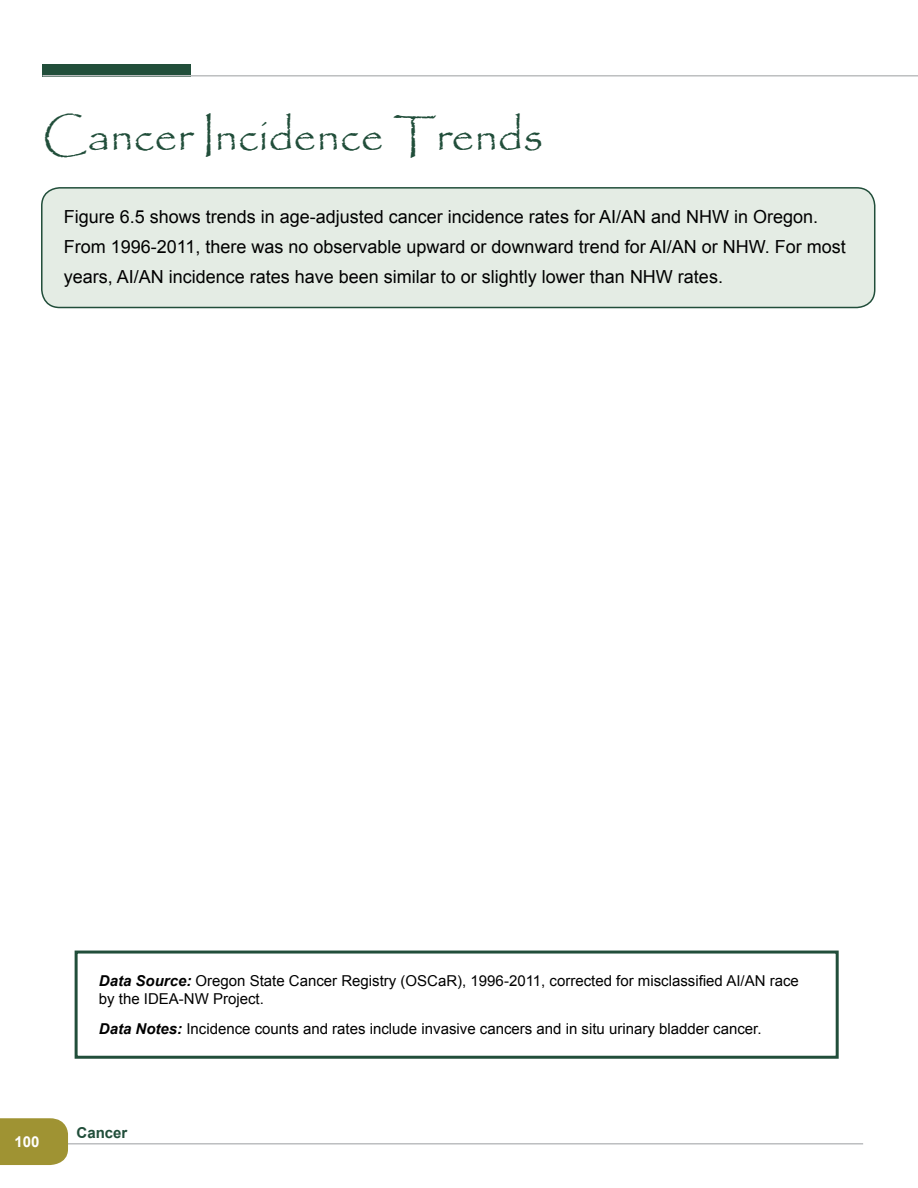
<style>
.page{position:relative;width:918px;height:1188px;background:#fff}
.page>*{position:absolute;margin:0;border:0;box-sizing:border-box;transform-origin:0 0}
.t1{font:45px "Papyrus";color:#214e3a}
.t2{font:18px/30px "Arial";color:#000}
.t3{font:15px/18px "Arial";color:#000}
.t4{font:700 15px "Arial";color:#214e3a}
.t5{font:700 15px "Arial";color:#fff}
.s1{font-weight:700;font-style:italic}
</style>
<div class="page">
<hr style="left:51px;top:1143px;width:812px;height:2px;background:#bcbec0">
<svg style="left:0;top:1118px;width:69px;height:47px;background:#a4983e"></svg>
<div style="left:43px;top:64px;width:148px;height:13px;background:#214e3a"></div>
<hr style="left:43px;top:75px;width:875px;height:2px;background:#bcbec0">
<div style="left:42px;top:188px;width:833px;height:120px;background:#e4ece4;border-radius:18px"></div>
<div style="left:41px;top:187px;width:834px;height:121px;border:2px solid #214e3a;border-radius:18px"></div>
<div style="left:75px;top:951px;width:764px;height:108px;border:3px solid #214e3a"></div>
<h1 class="t1" style="left:43px;top:108px;width:502px">Cancer Incidence Trends</h1>
<p class="t2" style="left:64px;top:202px;width:784px">Figure 6.5 shows trends in age-adjusted cancer incidence rates for AI/AN and NHW in Oregon.<br>From 1996-2011, there was no observable upward or downward trend for AI/AN or NHW. For most years, AI/AN incidence rates have been similar to or slightly lower than NHW rates.</p>
<p class="t5" style="left:14px;top:1132px;width:27px">100</p>
<p class="t3" style="left:99px;top:972px;width:701px"><span class="s1">Data Source:</span> Oregon State Cancer Registry (OSCaR), 1996-2011, corrected for misclassified AI/AN race by the IDEA-NW Project.</p>
<p class="t3" style="left:99px;top:1020px;width:664px"><span class="s1">Data Notes:</span> Incidence counts and rates include invasive cancers and in situ urinary bladder cancer.</p>
<p class="t4" style="left:77px;top:1122px;width:52px">Cancer</p>
</div>
